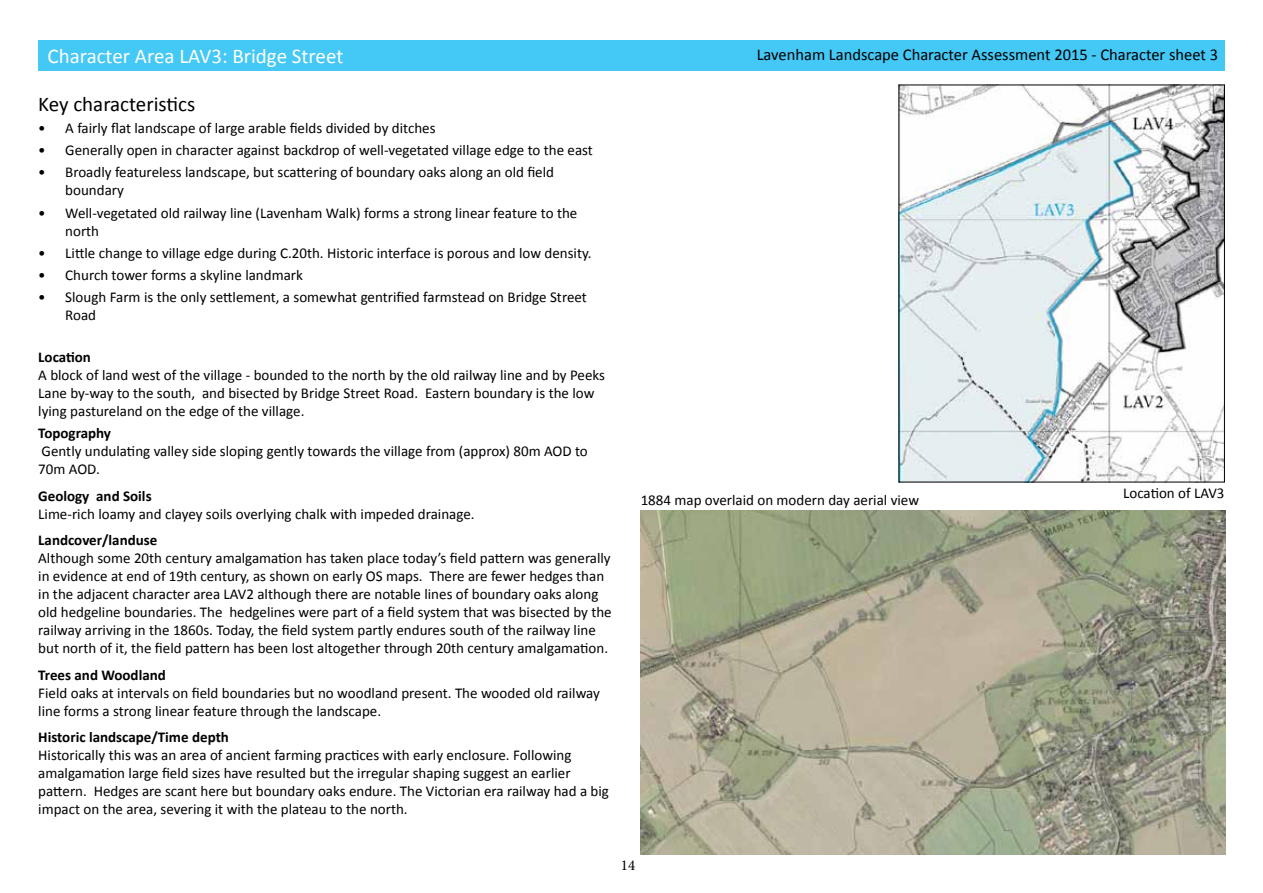
<style>
.page{position:relative;width:1263px;height:893px;background:#fff}
.page>*{position:absolute;margin:0;border:0;box-sizing:border-box;transform-origin:0 0}
.t1{font:21px "Calibri";color:#fff}
.t2{font:21px "Calibri";color:#000}
.t3{font:16.5px "Calibri";color:#000}
.t4{font:15px/18px "Calibri";color:#000}
.t5{font:700 15px "Calibri";color:#000}
.t6{font:15px "Minion Pro";color:#000}
</style>
<div class="page">
<div style="left:38px;top:40px;width:1225px;height:30px;background:#44c8f5"></div>
<div style="left:1226px;top:9px;width:37px;height:76px;background:#fff"></div>
<img style="left:640px;top:510px;width:585px;height:344px">
<img style="left:901px;top:87px;width:321px;height:393px">
<h1 class="t1" style="left:47px;top:42px;width:297px">Character Area LAV3: Bridge Street</h1>
<h1 class="t2" style="left:38px;top:90px;width:159px">Key characteristics</h1>
<p class="t4" style="left:38px;top:119px;width:399px">• A fairly flat landscape of large arable fields divided by ditches</p>
<p class="t4" style="left:38px;top:141px;width:556px">• Generally open in character against backdrop of well-vegetated village edge to the east</p>
<p class="t4" style="left:65px;top:163px;width:490px;text-indent:-27px">• Broadly featureless landscape, but scattering of boundary oaks along an old field boundary</p>
<p class="t4" style="left:65px;top:204px;width:514px;text-indent:-27px">• Well-vegetated old railway line (Lavenham Walk) forms a strong linear feature to the north</p>
<p class="t4" style="left:38px;top:244px;width:555px">• Little change to village edge during C.20th. Historic interface is porous and low density.</p>
<p class="t4" style="left:38px;top:266px;width:266px">• Church tower forms a skyline landmark</p>
<p class="t4" style="left:65px;top:288px;width:523px;text-indent:-27px">• Slough Farm is the only settlement, a somewhat gentrified farmstead on Bridge Street<br>Road</p>
<p class="t5" style="left:38px;top:347px;width:54px">Location</p>
<p class="t4" style="left:38px;top:366px;width:568px">A block of land west of the village - bounded to the north by the old railway line and by Peeks<br>Lane by-way to the south, and bisected by Bridge Street Road. Eastern boundary is the low lying pastureland on the edge of the village.</p>
<p class="t5" style="left:38px;top:424px;width:74px">Topography</p>
<p class="t4" style="left:38px;top:442px;width:551px">Gently undulating valley side sloping gently towards the village from (approx) 80m AOD to<br>70m AOD.</p>
<p class="t5" style="left:38px;top:486px;width:115px">Geology and Soils</p>
<p class="t4" style="left:38px;top:505px;width:438px">Lime-rich loamy and clayey soils overlying chalk with impeded drainage.</p>
<p class="t5" style="left:38px;top:531px;width:121px">Landcover/landuse</p>
<p class="t4" style="left:38px;top:549px;width:575px">Although some 20th century amalgamation has taken place today’s field pattern was generally in evidence at end of 19th century, as shown on early OS maps. There are fewer hedges than in the adjacent character area LAV2 although there are notable lines of boundary oaks along old hedgeline boundaries. The hedgelines were part of a field system that was bisected by the railway arriving in the 1860s. Today, the field system partly endures south of the railway line but north of it, the field pattern has been lost altogether through 20th century amalgamation.</p>
<p class="t5" style="left:38px;top:665px;width:129px">Trees and Woodland</p>
<p class="t4" style="left:38px;top:684px;width:563px">Field oaks at intervals on field boundaries but no woodland present. The wooded old railway line forms a strong linear feature through the landscape.</p>
<p class="t5" style="left:38px;top:728px;width:192px">Historic landscape/Time depth</p>
<p class="t4" style="left:38px;top:746px;width:572px">Historically this was an area of ancient farming practices with early enclosure. Following amalgamation large field sizes have resulted but the irregular shaping suggest an earlier pattern. Hedges are scant here but boundary oaks endure. The Victorian era railway had a big impact on the area, severing it with the plateau to the north.</p>
<p class="t3" style="left:757px;top:44px;width:463px">Lavenham Landscape Character Assessment 2015 - Character sheet 3</p>
<p class="t4" style="left:641px;top:491px;width:280px">1884 map overlaid on modern day aerial view</p>
<p class="t4" style="left:1123px;top:484px;width:103px">Location of LAV3</p>
<p class="t6" style="left:621px;top:855px;width:16px">14</p>
</div>
